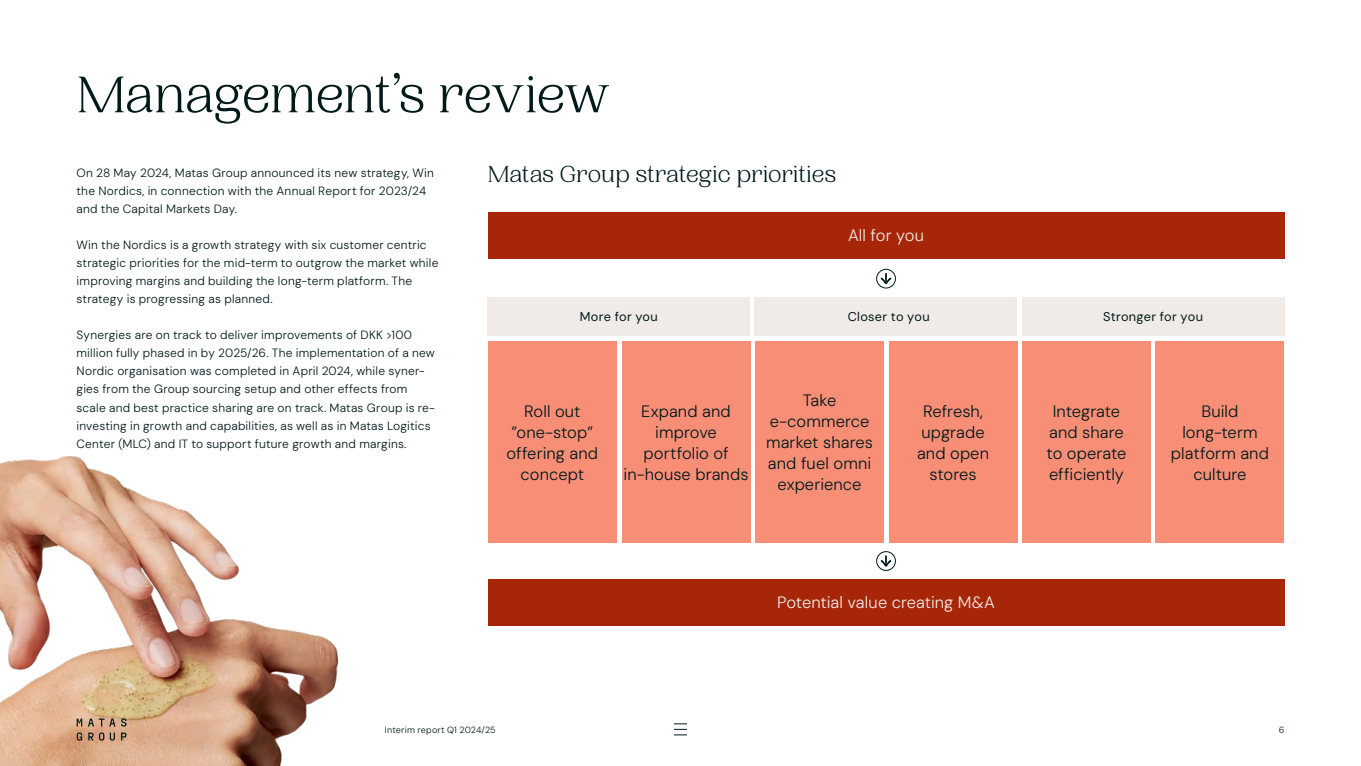
<style>
.page{position:relative;width:1361px;height:766px;background:#fff}
.page>*{position:absolute;margin:0;border:0;box-sizing:border-box;transform-origin:0 0}
.t1{font:300 54px "PP Woodland";letter-spacing:-.015em;color:#001919}
.t2{font:300 24px "PP Woodland";letter-spacing:-.01em;color:#001919}
.t3{font:300 16.5px/21px "DM Sans";letter-spacing:.005em;color:#001919;text-align:center}
.t4{font:300 16.5px "DM Sans";color:#f0ebe6}
.t5{font:12.75px "DM Sans";letter-spacing:.025em;color:#001919}
.t6{font:300 12px/18px "DM Sans";letter-spacing:.015em;color:#001919}
.t7{font:300 9px "DM Sans";letter-spacing:.02em;color:#001919}
</style>
<div class="page">
<div style="left:488px;top:212px;width:796px;height:46px;background:#a72608"></div>
<div style="left:488px;top:579px;width:796px;height:46px;background:#a72608"></div>
<div style="left:755px;top:297px;width:262px;height:39px;background:#f0ebe6"></div>
<div style="left:488px;top:297px;width:262px;height:39px;background:#f0ebe6"></div>
<div style="left:1022px;top:297px;width:262px;height:39px;background:#f0ebe6"></div>
<img style="left:0;top:456px;width:339px;height:309px">
<div style="left:621px;top:341px;width:129px;height:202px;background:#f98e77"></div>
<div style="left:488px;top:341px;width:129px;height:202px;background:#f98e77"></div>
<div style="left:755px;top:341px;width:129px;height:202px;background:#f98e77"></div>
<div style="left:888px;top:341px;width:129px;height:202px;background:#f98e77"></div>
<div style="left:1022px;top:341px;width:129px;height:202px;background:#f98e77"></div>
<div style="left:1155px;top:341px;width:129px;height:202px;background:#f98e77"></div>
<svg style="left:880px;top:273px;width:11px;height:11px"></svg>
<div style="left:876px;top:269px;width:19px;height:19px;border:1px solid #001919;border-radius:50%"></div>
<svg style="left:880px;top:555px;width:11px;height:11px"></svg>
<div style="left:876px;top:551px;width:19px;height:19px;border:1px solid #001919;border-radius:50%"></div>
<svg style="left:674px;top:723px;width:13px;height:12px"></svg>
<svg style="left:77px;top:718px;width:49px;height:22px"></svg>
<h1 class="t1" style="left:77px;top:61px;width:534px">Management’s review</h1>
<p class="t6" style="left:77px;top:164px;width:359px">On 28 May 2024, Matas Group announced its new strategy, Win the Nordics, in connection with the Annual Report for 2023/24 and the Capital Markets Day.</p>
<p class="t6" style="left:77px;top:236px;width:363px">Win the Nordics is a growth strategy with six customer centric strategic priorities for the mid-term to outgrow the market while improving margins and building the long-term platform. The strategy is progressing as planned.</p>
<p class="t6" style="left:77px;top:326px;width:360px">Synergies are on track to deliver improvements of DKK &gt;100 million fully phased in by 2025/26. The implementation of a new Nordic organisation was completed in April 2024, while syner&shy;gies from the Group sourcing setup and other effects from scale and best practice sharing are on track. Matas Group is re&shy;investing in growth and capabilities, as well as in Matas Logitics Center (MLC) and IT to support future growth and margins.</p>
<h2 class="t2" style="left:488px;top:159px;width:350px">Matas Group strategic priorities</h2>
<h3 class="t4" style="left:848px;top:225px;width:77px">All for you</h3>
<p class="t5" style="left:580px;top:309px;width:79px">More for you</p>
<p class="t5" style="left:848px;top:309px;width:83px">Closer to you</p>
<p class="t5" style="left:1103px;top:309px;width:101px">Stronger for you</p>
<h3 class="t3" style="left:506px;top:400px;width:93px">Roll out ”one-stop” offering and concept</h3>
<h3 class="t3" style="left:766px;top:389px;width:108px">Take e-commerce market shares and fuel omni experience</h3>
<h3 class="t3" style="left:917px;top:400px;width:73px">Refresh, upgrade and open stores</h3>
<h3 class="t3" style="left:1046px;top:400px;width:81px">Integrate and share to operate efficiently</h3>
<h3 class="t3" style="left:1171px;top:400px;width:99px">Build long-term platform and culture</h3>
<h3 class="t3" style="left:623px;top:400px;width:126px">Expand and improve portfolio of in-house brands</h3>
<h3 class="t4" style="left:777px;top:592px;width:219px">Potential value creating M&amp;A</h3>
<p class="t7" style="left:385px;top:723px;width:112px">Interim report Q1 2024/25</p>
<p class="t7" style="left:1278px;top:723px;width:7px">6</p>
</div>
